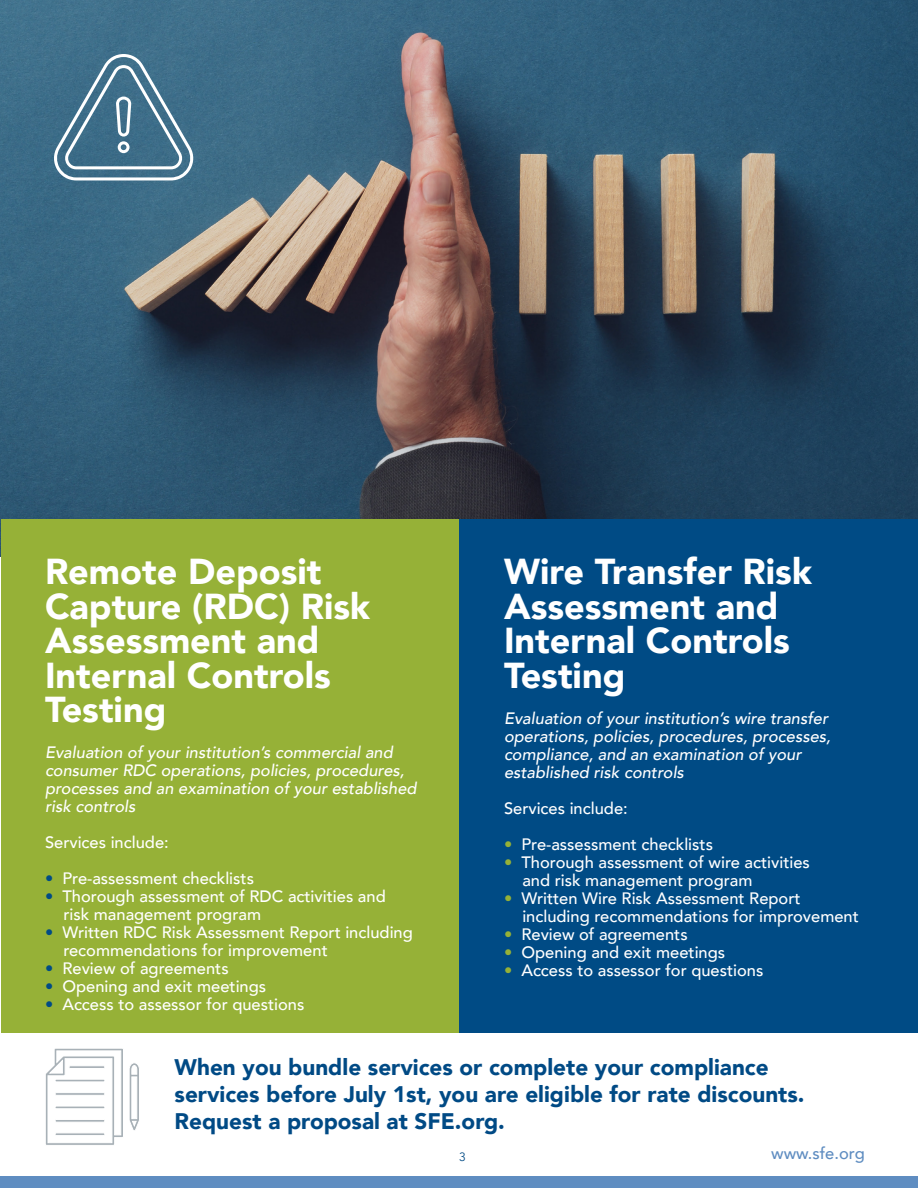
<style>
.page{position:relative;width:918px;height:1188px;background:#fff}
.page>*{position:absolute;margin:0;border:0;box-sizing:border-box;transform-origin:0 0}
.t1{font:900 36px/34.5px "Avenir";color:#fff}
.t2{font:900 22.5px/27px "Avenir";color:#004a85}
.t3{font:500 16.5px/18px "Avenir";color:#fff}
.t4{font:italic 500 16.5px/18px "Avenir";color:#fff}
.t5{font:500 16.5px "Avenir";color:#5f8dc1}
.t6{font:12px "Avenir";color:#004a85}
.s1{color:#004b85}
.s2{color:#96b137}
</style>
<div class="page">
<img style="left:0;top:0;width:918px;height:556px">
<div style="left:68px;top:519px;width:850px;height:514px;background:#004b85"></div>
<div style="left:1px;top:519px;width:458px;height:514px;background:#96b137"></div>
<div style="left:0;top:1177px;width:918px;height:11px;background:#5f8dc1"></div>
<svg style="left:53px;top:54px;width:141px;height:126px;background:#598299"></svg>
<svg style="left:45px;top:1048px;width:94px;height:97px"></svg>
<h1 class="t1" style="left:45px;top:554px;width:327px">Remote Deposit<br>Capture (RDC) Risk<br>Assessment and<br>Internal Controls<br>Testing</h1>
<p class="t4" style="left:45px;top:744px;width:373px">Evaluation of your institution’s commercial and consumer RDC operations, policies, procedures, processes and an examination of your established risk controls</p>
<p class="t3" style="left:45px;top:833px;width:125px">Services include:</p>
<p class="t3" style="left:45px;top:869px;width:211px"><span class="s1">•</span> Pre-assessment checklists</p>
<p class="t3" style="left:63px;top:887px;width:324px;text-indent:-18px"><span class="s1">•</span> Thorough assessment of RDC activities and risk management program</p>
<p class="t3" style="left:63px;top:923px;width:351px;text-indent:-18px"><span class="s1">•</span> Written RDC Risk Assessment Report including recommendations for improvement</p>
<p class="t3" style="left:45px;top:959px;width:185px"><span class="s1">•</span> Review of agreements</p>
<p class="t3" style="left:45px;top:977px;width:223px"><span class="s1">•</span> Opening and exit meetings</p>
<p class="t3" style="left:45px;top:995px;width:261px"><span class="s1">•</span> Access to assessor for questions</p>
<h1 class="t1" style="left:504px;top:554px;width:310px">Wire Transfer Risk<br>Assessment and<br>Internal Controls<br>Testing</h1>
<p class="t4" style="left:504px;top:709px;width:328px">Evaluation of your institution’s wire transfer operations, policies, procedures, processes, compliance, and an examination of your established risk controls</p>
<p class="t3" style="left:504px;top:798px;width:125px">Services include:</p>
<p class="t3" style="left:504px;top:834px;width:211px"><span class="s2">•</span> Pre-assessment checklists</p>
<p class="t3" style="left:522px;top:852px;width:289px;text-indent:-18px"><span class="s2">•</span> Thorough assessment of wire activities and risk management program</p>
<p class="t3" style="left:522px;top:888px;width:338px;text-indent:-18px"><span class="s2">•</span> Written Wire Risk Assessment Report including recommendations for improvement</p>
<p class="t3" style="left:504px;top:924px;width:185px"><span class="s2">•</span> Review of agreements</p>
<p class="t3" style="left:504px;top:942px;width:223px"><span class="s2">•</span> Opening and exit meetings</p>
<p class="t3" style="left:504px;top:960px;width:261px"><span class="s2">•</span> Access to assessor for questions</p>
<h2 class="t2" style="left:175px;top:1053px;width:631px">When you bundle services or complete your compliance services before July 1st, you are eligible for rate discounts.<br>Request a proposal at SFE.org.</h2>
<p class="t6" style="left:459px;top:1149px;width:8px">3</p>
<p class="t5" style="left:771px;top:1139px;width:95px">www.sfe.org</p>
</div>
